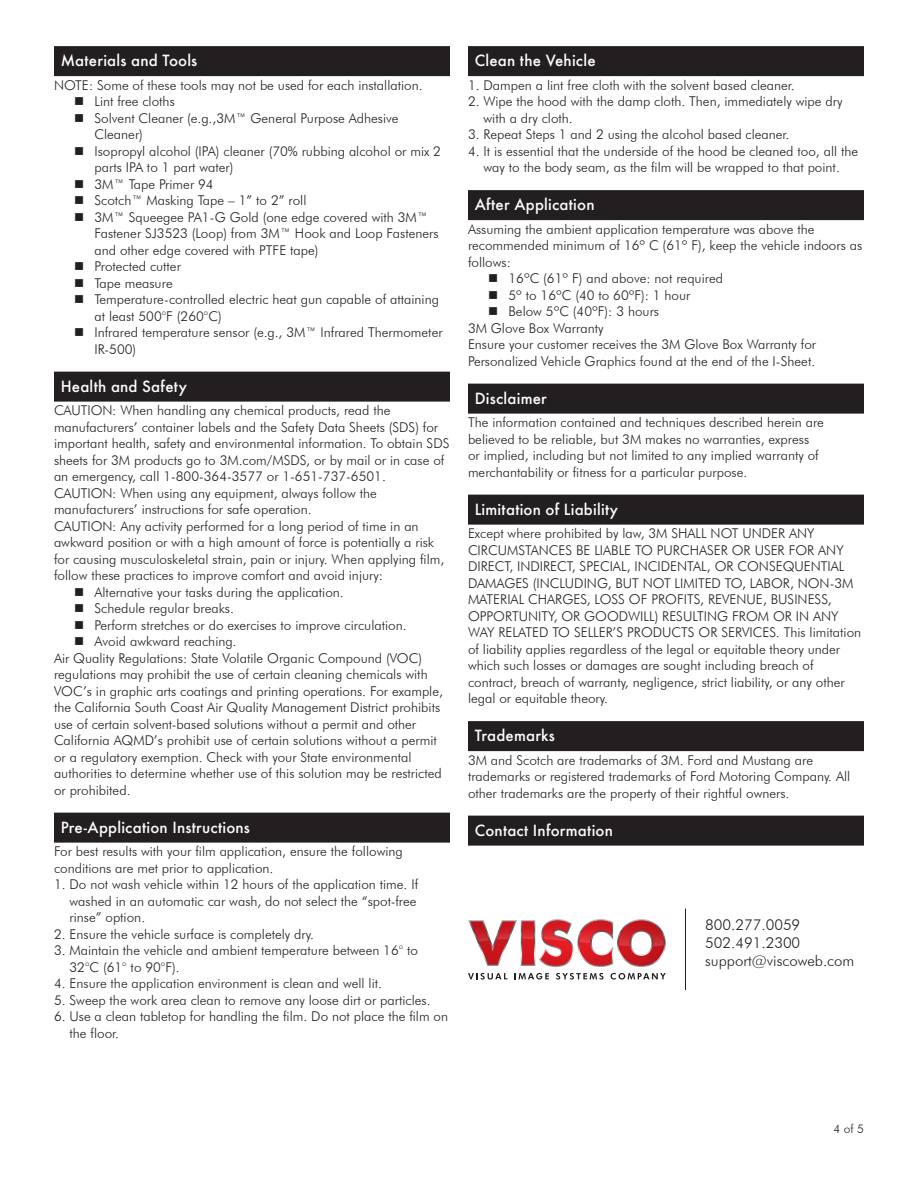
<style>
.page{position:relative;width:918px;height:1188px;background:#fff}
.page>*{position:absolute;margin:0;border:0;box-sizing:border-box;transform-origin:0 0}
.Tabbed_Top{font:500 15px "Futura";letter-spacing:.015em;color:#fff}
.Basic_Body{font:300 15px "Futura BT";color:#231f20}
._9pt_11pt_Basic_Body{font:300 13.5px/16.5px "Futura BT";color:#231f20}
.t1{font:300 12px "Futura BT";color:#231f20}
</style>
<div class="page">
<div style="left:54px;top:46px;width:396px;height:30px;background:#231f20"></div>
<div style="left:54px;top:372px;width:396px;height:30px;background:#231f20"></div>
<div style="left:54px;top:813px;width:396px;height:30px;background:#231f20"></div>
<div style="left:468px;top:46px;width:396px;height:30px;background:#231f20"></div>
<div style="left:468px;top:190px;width:396px;height:30px;background:#231f20"></div>
<div style="left:468px;top:384px;width:396px;height:30px;background:#231f20"></div>
<div style="left:468px;top:495px;width:396px;height:30px;background:#231f20"></div>
<div style="left:468px;top:721px;width:396px;height:30px;background:#231f20"></div>
<div style="left:468px;top:816px;width:396px;height:30px;background:#231f20"></div>
<svg style="left:468px;top:919px;width:198px;height:48px"></svg>
<svg style="left:468px;top:973px;width:39px;height:7px"></svg>
<svg style="left:515px;top:973px;width:34px;height:7px"></svg>
<svg style="left:556px;top:973px;width:47px;height:7px"></svg>
<svg style="left:611px;top:973px;width:55px;height:7px"></svg>
<hr style="left:685px;top:909px;width:1px;height:81px;background:#231f20">
<p class="Tabbed_Top" style="left:61px;top:51px;width:138px">Materials and Tools</p>
<p class="_9pt_11pt_Basic_Body" style="left:54px;top:76px;width:370px">NOTE: Some of these tools may not be used for each installation.</p>
<p class="_9pt_11pt_Basic_Body" style="left:94px;top:93px;width:82px">Lint free cloths</p>
<p class="_9pt_11pt_Basic_Body" style="left:94px;top:109px;width:306px">Solvent Cleaner (e.g.,3M™ General Purpose Adhesive<br>Cleaner)</p>
<p class="_9pt_11pt_Basic_Body" style="left:94px;top:142px;width:348px">Isopropyl alcohol (IPA) cleaner (70% rubbing alcohol or mix 2 parts IPA to 1 part water)</p>
<p class="_9pt_11pt_Basic_Body" style="left:94px;top:175px;width:121px">3M™ Tape Primer 94</p>
<p class="_9pt_11pt_Basic_Body" style="left:94px;top:192px;width:213px">Scotch™ Masking Tape – 1” to 2” roll</p>
<p class="_9pt_11pt_Basic_Body" style="left:94px;top:208px;width:346px">3M™ Squeegee PA1-G Gold (one edge covered with 3M™<br>Fastener SJ3523 (Loop) from 3M™ Hook and Loop Fasteners and other edge covered with PTFE tape)</p>
<p class="_9pt_11pt_Basic_Body" style="left:94px;top:258px;width:88px">Protected cutter</p>
<p class="_9pt_11pt_Basic_Body" style="left:94px;top:274px;width:80px">Tape measure</p>
<p class="_9pt_11pt_Basic_Body" style="left:94px;top:291px;width:346px">Temperature-controlled electric heat gun capable of attaining at least 500°F (260°C)</p>
<p class="_9pt_11pt_Basic_Body" style="left:94px;top:324px;width:350px">Infrared temperature sensor (e.g., 3M™ Infrared Thermometer<br>IR-500)</p>
<p class="Tabbed_Top" style="left:61px;top:376px;width:128px">Health and Safety</p>
<p class="_9pt_11pt_Basic_Body" style="left:54px;top:402px;width:397px">CAUTION: When handling any chemical products, read the manufacturers’ container labels and the Safety Data Sheets (SDS) for important health, safety and environmental information. To obtain SDS sheets for 3M products go to 3M.com/MSDS, or by mail or in case of an emergency, call 1-800-364-3577 or 1-651-737-6501.</p>
<p class="_9pt_11pt_Basic_Body" style="left:54px;top:484px;width:324px">CAUTION: When using any equipment, always follow the manufacturers’ instructions for safe operation.</p>
<p class="_9pt_11pt_Basic_Body" style="left:54px;top:517px;width:392px">CAUTION: Any activity performed for a long period of time in an awkward position or with a high amount of force is potentially a risk for causing musculoskeletal strain, pain or injury. When applying film, follow these practices to improve comfort and avoid injury:</p>
<p class="_9pt_11pt_Basic_Body" style="left:94px;top:583px;width:251px">Alternative your tasks during the application.</p>
<p class="_9pt_11pt_Basic_Body" style="left:94px;top:600px;width:141px">Schedule regular breaks.</p>
<p class="_9pt_11pt_Basic_Body" style="left:94px;top:616px;width:314px">Perform stretches or do exercises to improve circulation.</p>
<p class="_9pt_11pt_Basic_Body" style="left:94px;top:633px;width:143px">Avoid awkward reaching.</p>
<p class="_9pt_11pt_Basic_Body" style="left:54px;top:649px;width:391px">Air Quality Regulations: State Volatile Organic Compound (VOC) regulations may prohibit the use of certain cleaning chemicals with VOC’s in graphic arts coatings and printing operations. For example, the California South Coast Air Quality Management District prohibits use of certain solvent-based solutions without a permit and other California AQMD’s prohibit use of certain solutions without a permit or a regulatory exemption. Check with your State environmental authorities to determine whether use of this solution may be restricted or prohibited.</p>
<p class="Tabbed_Top" style="left:61px;top:817px;width:191px">Pre-Application Instructions</p>
<p class="_9pt_11pt_Basic_Body" style="left:54px;top:843px;width:350px">For best results with your film application, ensure the following conditions are met prior to application.</p>
<p class="_9pt_11pt_Basic_Body" style="left:70px;top:876px;width:350px;text-indent:-16px">1. Do not wash vehicle within 12 hours of the application time. If washed in an automatic car wash, do not select the “spot-free rinse” option.</p>
<p class="_9pt_11pt_Basic_Body" style="left:54px;top:925px;width:261px">2. Ensure the vehicle surface is completely dry.</p>
<p class="_9pt_11pt_Basic_Body" style="left:70px;top:942px;width:350px;text-indent:-16px">3. Maintain the vehicle and ambient temperature between 16° to<br>32°C (61° to 90°F).</p>
<p class="_9pt_11pt_Basic_Body" style="left:54px;top:975px;width:330px">4. Ensure the application environment is clean and well lit.</p>
<p class="_9pt_11pt_Basic_Body" style="left:54px;top:991px;width:378px">5. Sweep the work area clean to remove any loose dirt or particles.</p>
<p class="_9pt_11pt_Basic_Body" style="left:70px;top:1008px;width:380px;text-indent:-16px">6. Use a clean tabletop for handling the film. Do not place the film on the floor.</p>
<p class="Tabbed_Top" style="left:475px;top:51px;width:122px">Clean the Vehicle</p>
<p class="_9pt_11pt_Basic_Body" style="left:468px;top:76px;width:328px">1. Dampen a lint free cloth with the solvent based cleaner.</p>
<p class="_9pt_11pt_Basic_Body" style="left:484px;top:93px;width:360px;text-indent:-16px">2. Wipe the hood with the damp cloth. Then, immediately wipe dry with a dry cloth.</p>
<p class="_9pt_11pt_Basic_Body" style="left:468px;top:126px;width:323px">3. Repeat Steps 1 and 2 using the alcohol based cleaner.</p>
<p class="_9pt_11pt_Basic_Body" style="left:468px;top:142px;width:392px;text-align:center">4. It is essential that the underside of the hood be cleaned too, all the way to the body seam, as the film will be wrapped to that point.</p>
<p class="Tabbed_Top" style="left:475px;top:195px;width:121px">After Application</p>
<p class="_9pt_11pt_Basic_Body" style="left:468px;top:220px;width:396px">Assuming the ambient application temperature was above the recommended minimum of 16º C (61º F), keep the vehicle indoors as follows:</p>
<p class="_9pt_11pt_Basic_Body" style="left:508px;top:270px;width:216px">16ºC (61º F) and above: not required</p>
<p class="_9pt_11pt_Basic_Body" style="left:508px;top:286px;width:184px">5º to 16ºC (40 to 60ºF): 1 hour</p>
<p class="_9pt_11pt_Basic_Body" style="left:508px;top:303px;width:152px">Below 5ºC (40ºF): 3 hours</p>
<p class="_9pt_11pt_Basic_Body" style="left:468px;top:319px;width:137px">3M Glove Box Warranty</p>
<p class="_9pt_11pt_Basic_Body" style="left:468px;top:336px;width:350px">Ensure your customer receives the 3M Glove Box Warranty for<br>Personalized Vehicle Graphics found at the end of the I-Sheet.</p>
<p class="Tabbed_Top" style="left:475px;top:388px;width:74px">Disclaimer</p>
<p class="_9pt_11pt_Basic_Body" style="left:468px;top:414px;width:358px">The information contained and techniques described herein are believed to be reliable, but 3M makes no warranties, express or implied, including but not limited to any implied warranty of merchantability or fitness for a particular purpose.</p>
<p class="Tabbed_Top" style="left:475px;top:499px;width:145px">Limitation of Liability</p>
<p class="_9pt_11pt_Basic_Body" style="left:468px;top:525px;width:395px">Except where prohibited by law, 3M SHALL NOT UNDER ANY CIRCUMSTANCES BE LIABLE TO PURCHASER OR USER FOR ANY DIRECT, INDIRECT, SPECIAL, INCIDENTAL, OR CONSEQUENTIAL DAMAGES (INCLUDING, BUT NOT LIMITED TO, LABOR, NON-3M MATERIAL CHARGES, LOSS OF PROFITS, REVENUE, BUSINESS, OPPORTUNITY, OR GOODWILL) RESULTING FROM OR IN ANY WAY RELATED TO SELLER’S PRODUCTS OR SERVICES. This limitation of liability applies regardless of the legal or equitable theory under which such losses or damages are sought including breach of contract, breach of warranty, negligence, strict liability, or any other legal or equitable theory.</p>
<p class="Tabbed_Top" style="left:475px;top:726px;width:82px">Trademarks</p>
<p class="_9pt_11pt_Basic_Body" style="left:468px;top:751px;width:384px">3M and Scotch are trademarks of 3M. Ford and Mustang are trademarks or registered trademarks of Ford Motoring Company. All other trademarks are the property of their rightful owners.</p>
<p class="Tabbed_Top" style="left:475px;top:820px;width:140px">Contact Information</p>
<p class="Basic_Body" style="left:705px;top:916px;width:97px">800.277.0059</p>
<p class="Basic_Body" style="left:705px;top:934px;width:97px">502.491.2300</p>
<p class="Basic_Body" style="left:705px;top:952px;width:151px">support@viscoweb.com</p>
<p class="t1" style="left:833px;top:1121px;width:32px">4 of 5</p>
</div>
